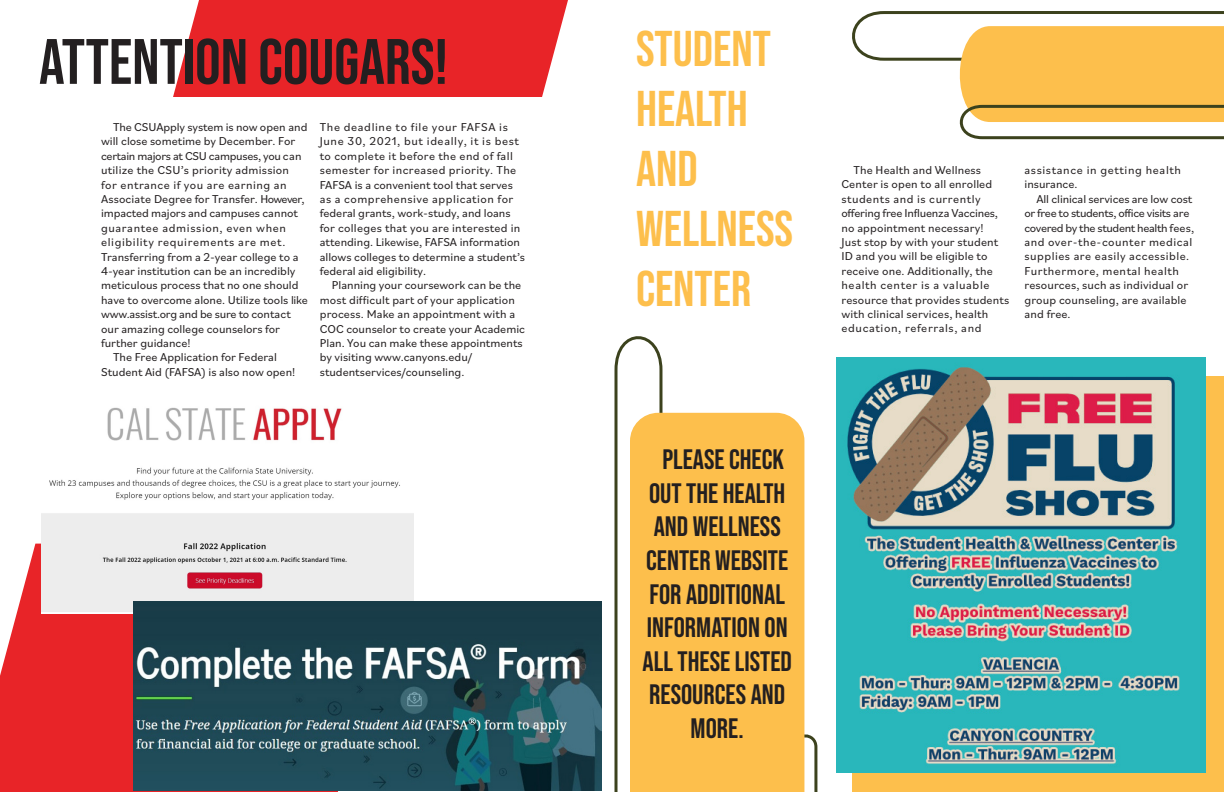
<style>
.page{position:relative;width:1224px;height:792px;background:#fff}
.page>*{position:absolute;margin:0;border:0;box-sizing:border-box;transform-origin:0 0}
.t1{font:64px "Bebas Neue";color:#231f20}
.t2{font:50px/60px "Bebas Neue";color:#fdbf4c}
.t3{font:28px/33.6px "Bebas Neue";color:#231f20;text-align:center}
.t4{font:12px/14.4px "Bilo";letter-spacing:.005em;color:#231f20}
.t5{font:12px/14.4px "Bilo";letter-spacing:.05em;color:#231f20}
</style>
<div class="page">
<svg style="left:0;top:544px;width:338px;height:248px;background:#ea383b"></svg>
<svg style="left:614px;top:336px;width:50px;height:456px"></svg>
<div style="left:173px;top:0;width:395px;height:97px;background:#e82428"></div>
<img style="left:42px;top:407px;width:371px;height:207px">
<img style="left:133px;top:602px;width:468px;height:189px">
<div style="left:852px;top:376px;width:372px;height:416px;background:#fdbf4c"></div>
<img style="left:836px;top:358px;width:370px;height:414px">
<svg style="left:852px;top:11px;width:372px;height:129px"></svg>
<svg style="left:804px;top:732px;width:14px;height:60px"></svg>
<div style="left:630px;top:413px;width:174px;height:379px;background:#fdbf4c"></div>
<p class="t1" style="left:39px;top:25px;width:410px">ATTENTION COUGARS!</p>
<p class="t4" style="left:101px;top:119px;width:208px;text-indent:12px">The CSUApply system is now open and will close sometime by December. For certain majors at CSU campuses, you can utilize the CSU’s priority admission for entrance if you are earning an Associate Degree for Transfer. However, impacted majors and campuses cannot guarantee admission, even when eligibility requirements are met.<br>Transferring from a 2-year college to a 4-year institution can be an incredibly meticulous process that no one should have to overcome alone. Utilize tools like www.assist.org and be sure to contact our amazing college counselors for further guidance!</p>
<p class="t4" style="left:101px;top:350px;width:196px;text-align:center">The Free Application for Federal<br>Student Aid (FAFSA) is also now open!</p>
<p class="t4" style="left:320px;top:119px;width:207px">The deadline to file your FAFSA is June 30, 2021, but ideally, it is best to complete it before the end of fall semester for increased priority. The FAFSA is a convenient tool that serves as a comprehensive application for federal grants, work-study, and loans for colleges that you are interested in attending. Likewise, FAFSA information allows colleges to determine a student’s federal aid eligibility.</p>
<p class="t4" style="left:320px;top:278px;width:207px;text-indent:12px">Planning your coursework can be the most difficult part of your application process. Make an appointment with a COC counselor to create your Academic Plan. You can make these appointments by visiting www.canyons.edu/ studentservices/counseling.</p>
<p class="t2" style="left:636px;top:18px;width:136px">STUDENT<br>HEALTH</p>
<p class="t2" style="left:636px;top:138px;width:159px">AND<br>WELLNESS<br>CENTER</p>
<p class="t3" style="left:643px;top:442px;width:151px">PLEASE CHECK<br>OUT THE HEALTH<br>AND WELLNESS<br>CENTER WEBSITE<br>FOR ADDITIONAL<br>INFORMATION ON<br>ALL THESE LISTED<br>RESOURCES AND<br>MORE.</p>
<p class="t4" style="left:842px;top:162px;width:169px;text-indent:12px">The Health and Wellness<br>Center is open to all enrolled students and is currently offering free Influenza Vaccines, no appointment necessary!<br>Just stop by with your student<br>ID and you will be eligible to receive one. Additionally, the health center is a valuable resource that provides students with clinical services, health education, referrals, and</p>
<p class="t5" style="left:1024px;top:162px;width:158px">assistance in getting health insurance.</p>
<p class="t4" style="left:1024px;top:191px;width:171px;text-indent:12px">All clinical services are low cost or free to students, office visits are covered by the student health fees, and over-the-counter medical supplies are easily accessible.<br>Furthermore, mental health resources, such as individual or group counseling, are available and free.</p>
</div>
